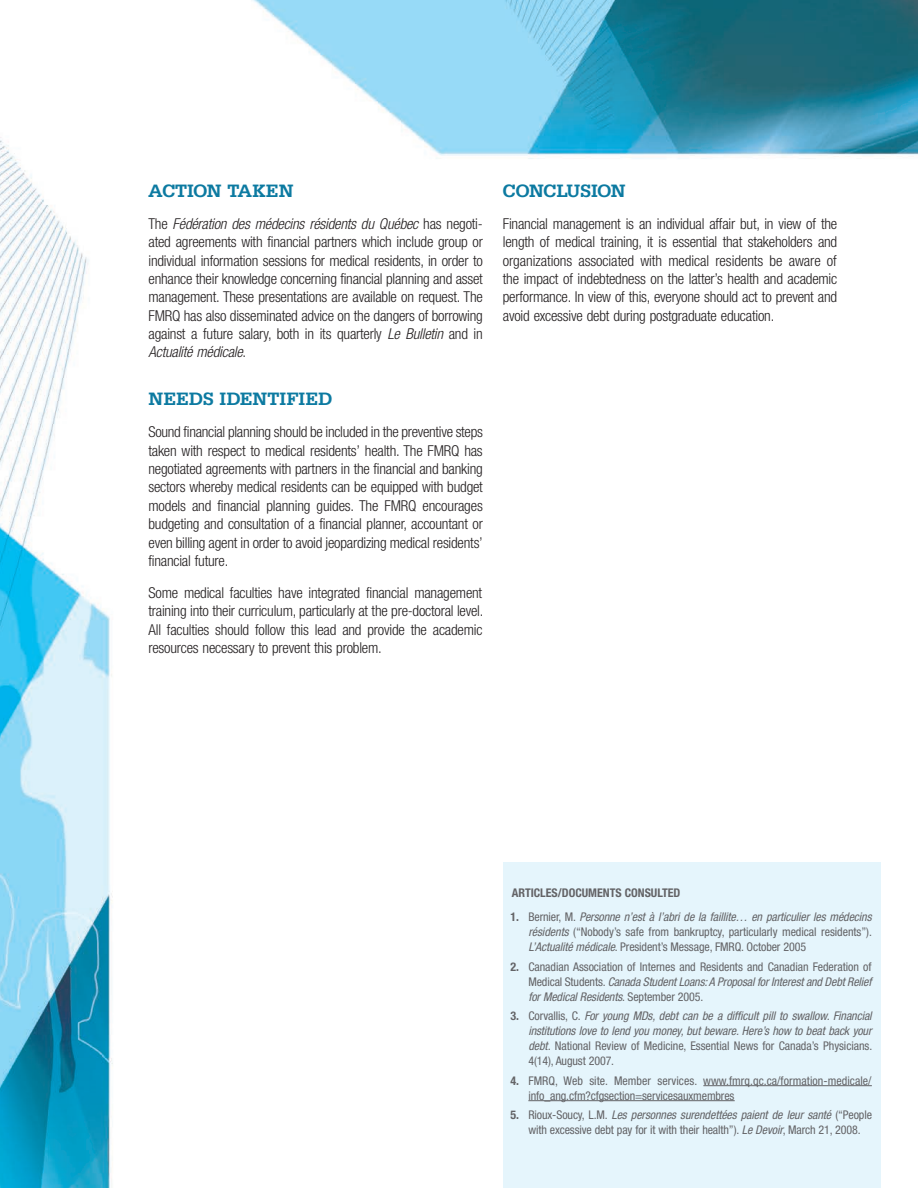
<style>
.page{position:relative;width:918px;height:1188px;background:#fff}
.page>*{position:absolute;margin:0;border:0;box-sizing:border-box;transform-origin:0 0}
.t1{font:700 18.75px "Centric SSK";letter-spacing:.025em;color:#0c7aa1}
.t2{font:700 18.75px "Centric SSK";color:#0c7aa1}
.t3{font:700 18.75px "Centric SSK";letter-spacing:-.03em;color:#0c7aa1}
.t4{font:300 condensed 15px/18.3px "Helvetica Neue";letter-spacing:-.015em;color:#231f20;text-align:justify}
.t5{font:condensed 12px/15px "Helvetica Neue";letter-spacing:-.01em;color:#636366;text-align:justify}
.t6{font:italic condensed 12px/15px "Helvetica Neue";letter-spacing:-.01em;color:#636366;text-align:justify}
.t7{font:700 condensed 12px "Helvetica Neue";color:#636366}
.s1{font-style:italic}
.s2{font-weight:700}
.s3{font-weight:700;font-style:normal}
.s4{font-style:normal}
</style>
<div class="page">
<img style="left:0;top:0;width:918px;height:1188px">
<div style="left:503px;top:862px;width:378px;height:326px;background:#e5f5fc"></div>
<hr style="left:703px;top:1085px;width:169px;height:1px;background:#636366">
<hr style="left:528px;top:1100px;width:207px;height:1px;background:#636366">
<p class="t2" style="left:148px;top:180px;width:147px">ACTION TAKEN</p>
<p class="t4" style="left:148px;top:214px;width:336px">The <span class="s1">Fédération des médecins résidents du Québec</span> has negoti&shy;ated agreements with financial partners which include group or individual information sessions for medical residents, in order to enhance their knowledge concerning financial planning and asset management. These presentations are available on request. The FMRQ has also disseminated advice on the dangers of borrowing against a future salary, both in its quarterly <span class="s1">Le Bulletin</span> and in <span class="s1">Actualité médicale</span>.</p>
<p class="t1" style="left:148px;top:388px;width:185px">NEEDS IDENTIFIED</p>
<p class="t4" style="left:148px;top:423px;width:336px">Sound financial planning should be included in the preventive steps taken with respect to medical residents’ health. The FMRQ has negotiated agreements with partners in the financial and banking sectors whereby medical residents can be equipped with budget models and financial planning guides. The FMRQ encourages budgeting and consultation of a financial planner, accountant or even billing agent in order to avoid jeopardizing medical residents’ financial future.</p>
<p class="t4" style="left:148px;top:583px;width:336px">Some medical faculties have integrated financial management training into their curriculum, particularly at the pre-doctoral level.<br>All faculties should follow this lead and provide the academic resources necessary to prevent this problem.</p>
<p class="t3" style="left:503px;top:180px;width:124px">CONCLUSION</p>
<p class="t4" style="left:503px;top:214px;width:336px">Financial management is an individual affair but, in view of the length of medical training, it is essential that stakeholders and organizations associated with medical residents be aware of the impact of indebtedness on the latter’s health and academic performance. In view of this, everyone should act to prevent and avoid excessive debt during postgraduate education.</p>
<p class="t7" style="left:512px;top:885px;width:170px">ARTICLES/DOCUMENTS CONSULTED</p>
<p class="t5" style="left:528px;top:909px;width:345px;text-indent:-18px"><span class="s2">1.</span> Bernier, M. <span class="s1">Personne n’est à l’abri de la faillite… en particulier les médecins résidents</span> (“Nobody’s safe from bankruptcy, particularly medical residents”).<br><span class="s1">L’Actualité médicale</span>. President’s Message, FMRQ. October 2005</p>
<p class="t5" style="left:528px;top:959px;width:345px;text-indent:-18px"><span class="s2">2.</span> Canadian Association of Internes and Residents and Canadian Federation of Medical Students. <span class="s1">Canada Student Loans: A Proposal for Interest and Debt Relief for Medical Residents</span>. September 2005.</p>
<p class="t6" style="left:528px;top:1008px;width:345px;text-indent:-18px"><span class="s3">3.</span> <span class="s4">Corvallis, C.</span> For young MDs, debt can be a difficult pill to swallow. Financial institutions love to lend you money, but beware. Here’s how to beat back your debt. <span class="s4">National Review of Medicine, Essential News for Canada’s Physicians.<br>4(14), August 2007.</span></p>
<p class="t5" style="left:528px;top:1073px;width:345px;text-indent:-18px"><span class="s2">4.</span> FMRQ, Web site. Member services. www.fmrq.qc.ca/formation-medicale/ info_ang.cfm?cfgsection=servicesauxmembres</p>
<p class="t5" style="left:510px;top:1107px;width:363px;text-align:center"><span class="s2">5.</span> Rioux-Soucy, L.M. <span class="s1">Les personnes surendettées paient de leur santé</span> (“People with excessive debt pay for it with their health”). <span class="s1">Le Devoir</span>, March 21, 2008.</p>
</div>
